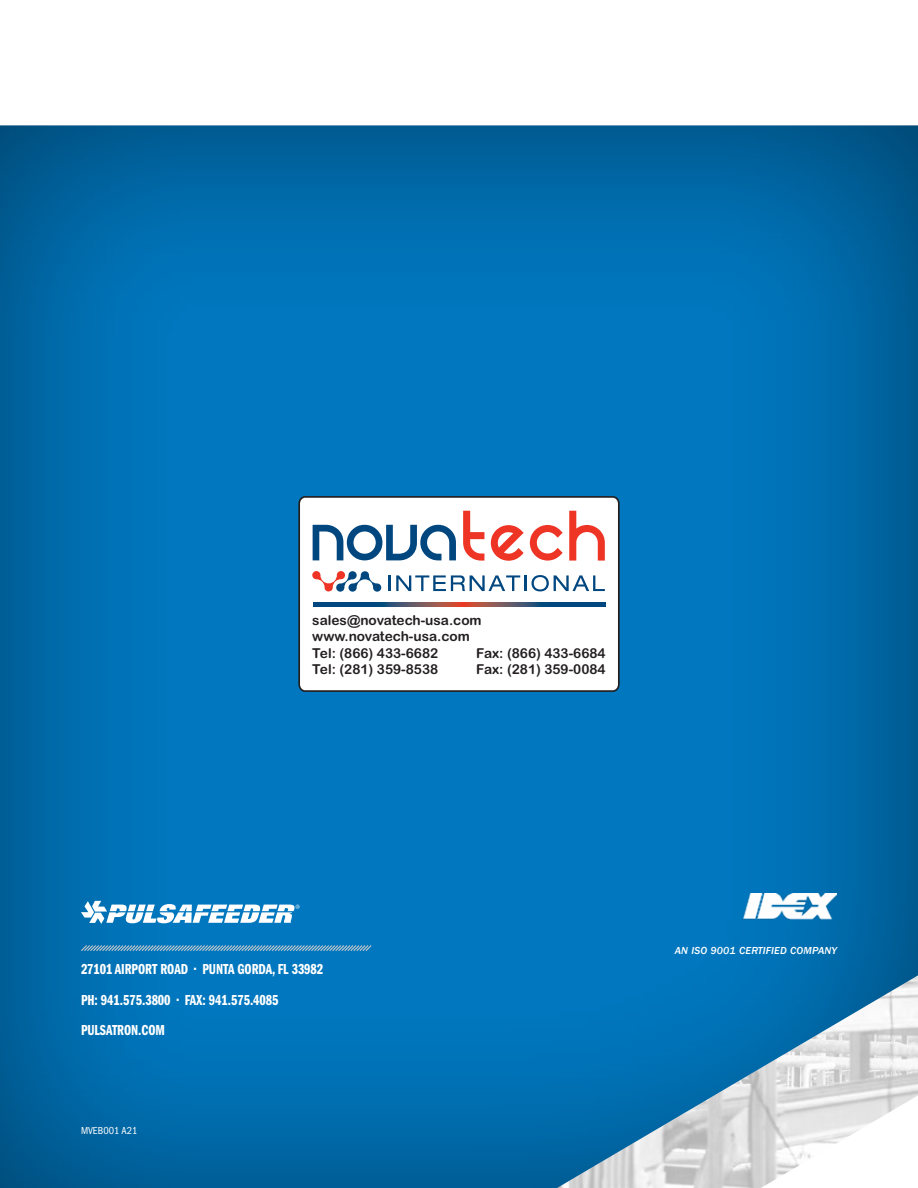
<style>
.page{position:relative;width:918px;height:1188px;background:#fff}
.page>*{position:absolute;margin:0;border:0;box-sizing:border-box;transform-origin:0 0}
.t1{font:15px/30.8px "ITC Franklin Gothic Std Dm Cp";letter-spacing:-.005em;color:#fff}
.t2{font:13.65px/16.4px "Arial Rounded MT Bold";color:#231f20}
.t3{font:10.5px "ITC Franklin Gothic Std Med It";letter-spacing:.015em;color:#fff}
.t4{font:condensed 10.5px "ITC Franklin Gothic Std";color:#fff}
</style>
<div class="page">
<div style="left:0;top:120px;width:918px;height:1068px;background:#000;opacity:.5"></div>
<img style="left:557px;top:975px;width:361px;height:213px">
<svg style="left:80px;top:944px;width:293px;height:8px;background:#4290c0"></svg>
<svg style="left:81px;top:901px;width:219px;height:23px"></svg>
<img style="left:742px;top:893px;width:95px;height:33px">
<div style="left:299px;top:497px;width:320px;height:194px;background:#fff;border-radius:6px"></div>
<div style="left:298px;top:496px;width:322px;height:196px;border:2px solid #231f20;border-radius:6px"></div>
<svg style="left:313px;top:525px;width:143px;height:35px"></svg>
<svg style="left:388px;top:575px;width:2px;height:16px"></svg>
<svg style="left:396px;top:575px;width:124px;height:16px"></svg>
<hr style="left:524px;top:575px;width:3px;height:16px;background:#00467f">
<svg style="left:531px;top:575px;width:74px;height:16px"></svg>
<svg style="left:312px;top:571px;width:69px;height:21px"></svg>
<svg style="left:463px;top:511px;width:142px;height:50px"></svg>
<svg style="left:313px;top:603px;width:293px;height:3px"></svg>
<p class="t2" style="left:312px;top:612px;width:171px">sales@novatech-usa.com www.novatech-usa.com<br>Tel: (866) 433-6682</p>
<p class="t2" style="left:476px;top:645px;width:131px">Fax: (866) 433-6684</p>
<p class="t2" style="left:312px;top:661px;width:127px">Tel: (281) 359-8538</p>
<p class="t2" style="left:476px;top:661px;width:131px">Fax: (281) 359-0084</p>
<p class="t1" style="left:81px;top:954px;width:244px">27101 AIRPORT ROAD • PUNTA GORDA, FL 33982<br>PH: 941.575.3800 • FAX: 941.575.4085<br>PULSATRON.COM</p>
<p class="t4" style="left:81px;top:1124px;width:58px">MVEB001 A21</p>
<p class="t3" style="left:675px;top:944px;width:164px">AN ISO 9001 CERTIFIED COMPANY</p>
</div>
